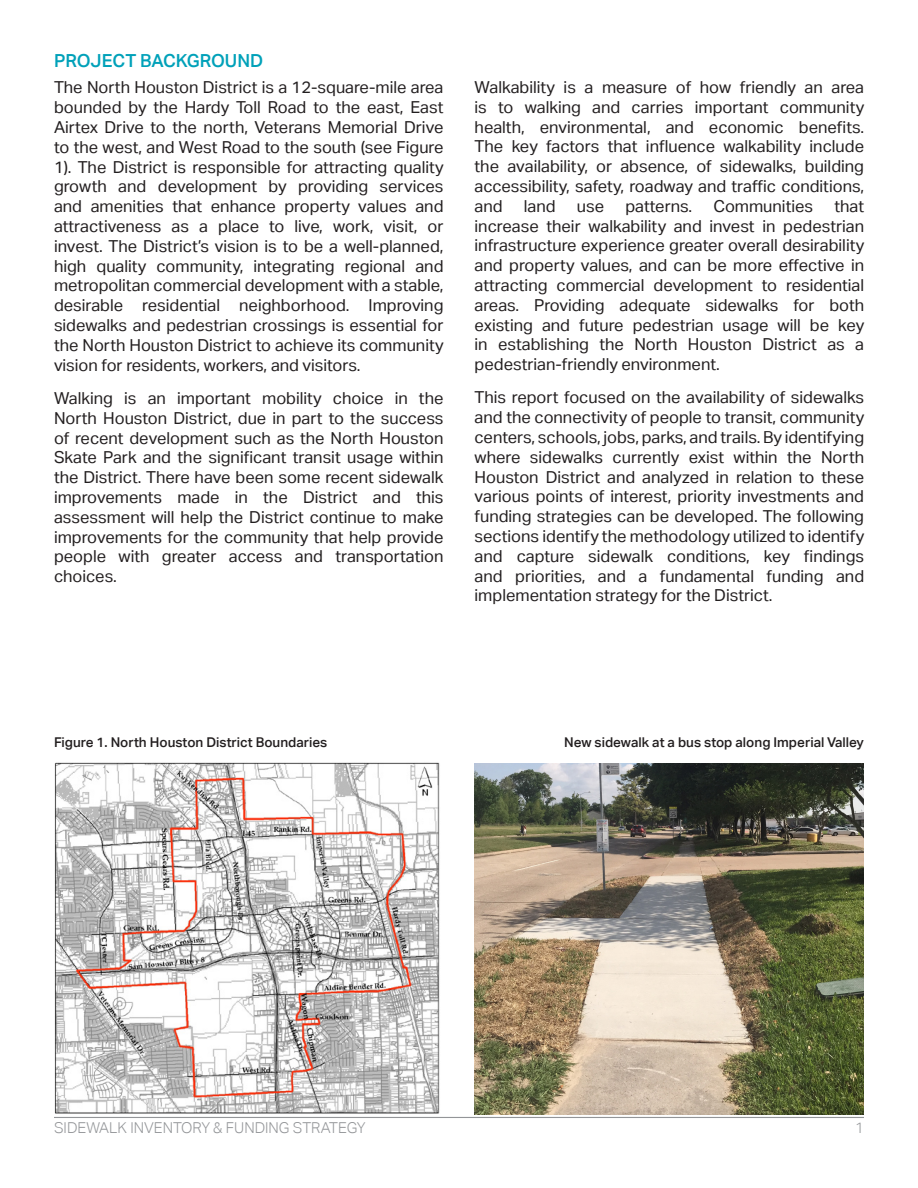
<style>
.page{position:relative;width:918px;height:1188px;background:#fff}
.page>*{position:absolute;margin:0;border:0;box-sizing:border-box;transform-origin:0 0}
.t1{font:500 18px "Aktiv Grotesk";color:#00a1b9}
.Main_text{font:16.5px/19.8px "Aktiv Grotesk";color:#231f20;text-align:justify}
.t2{font:300 15px "Aktiv Grotesk";color:#939598}
.Figure_title{font:500 13.5px "Aktiv Grotesk";color:#231f20}
</style>
<div class="page">
<hr style="left:54px;top:1117px;width:810px;height:1px;background:#939598">
<img style="left:54px;top:762px;width:386px;height:352px">
<img style="left:474px;top:764px;width:390px;height:350px">
<p class="t1" style="left:54px;top:50px;width:211px">PROJECT BACKGROUND</p>
<p class="Main_text" style="left:54px;top:78px;width:391px">The North Houston District is a 12-square-mile area bounded by the Hardy Toll Road to the east, East Airtex Drive to the north, Veterans Memorial Drive to the west, and West Road to the south (see Figure 1). The District is responsible for attracting quality growth and development by providing services and amenities that enhance property values and attractiveness as a place to live, work, visit, or invest. The District’s vision is to be a well-planned, high quality community, integrating regional and metropolitan commercial development with a stable, desirable residential neighborhood. Improving sidewalks and pedestrian crossings is essential for the North Houston District to achieve its community vision for residents, workers, and visitors.</p>
<p class="Main_text" style="left:54px;top:388px;width:391px">Walking is an important mobility choice in the North Houston District, due in part to the success of recent development such as the North Houston Skate Park and the significant transit usage within the District. There have been some recent sidewalk improvements made in the District and this assessment will help the District continue to make improvements for the community that help provide people with greater access and transportation choices.</p>
<p class="Main_text" style="left:475px;top:77px;width:391px">Walkability is a measure of how friendly an area is to walking and carries important community health, environmental, and economic benefits.<br>The key factors that influence walkability include the availability, or absence, of sidewalks, building accessibility, safety, roadway and traffic conditions, and</p>
<p class="Main_text" style="left:524px;top:196px;width:33px">land</p>
<p class="Main_text" style="left:577px;top:196px;width:29px">use</p>
<p class="Main_text" style="left:625px;top:196px;width:68px">patterns.</p>
<p class="Main_text" style="left:713px;top:196px;width:101px">Communities</p>
<p class="Main_text" style="left:475px;top:196px;width:391px;text-indent:360px">that increase their walkability and invest in pedestrian infrastructure experience greater overall desirability and property values, and can be more effective in attracting commercial development to residential areas. Providing adequate sidewalks for both existing and future pedestrian usage will be key in establishing the North Houston District as a pedestrian-friendly environment.</p>
<p class="Main_text" style="left:475px;top:388px;width:391px">This report focused on the availability of sidewalks and the connectivity of people to transit, community centers, schools, jobs, parks, and trails. By identifying where sidewalks currently exist within the North Houston District and analyzed in relation to these various points of interest, priority investments and funding strategies can be developed. The following sections identify the methodology utilized to identify and capture sidewalk conditions, key findings and priorities, and a fundamental funding and implementation strategy for the District.</p>
<p class="Figure_title" style="left:54px;top:734px;width:275px">Figure 1. North Houston District Boundaries</p>
<p class="Figure_title" style="left:564px;top:734px;width:301px">New sidewalk at a bus stop along Imperial Valley</p>
<p class="t2" style="left:54px;top:1119px;width:313px">SIDEWALK INVENTORY &amp; FUNDING STRATEGY</p>
<p class="t2" style="left:855px;top:1119px;width:10px">1</p>
</div>
